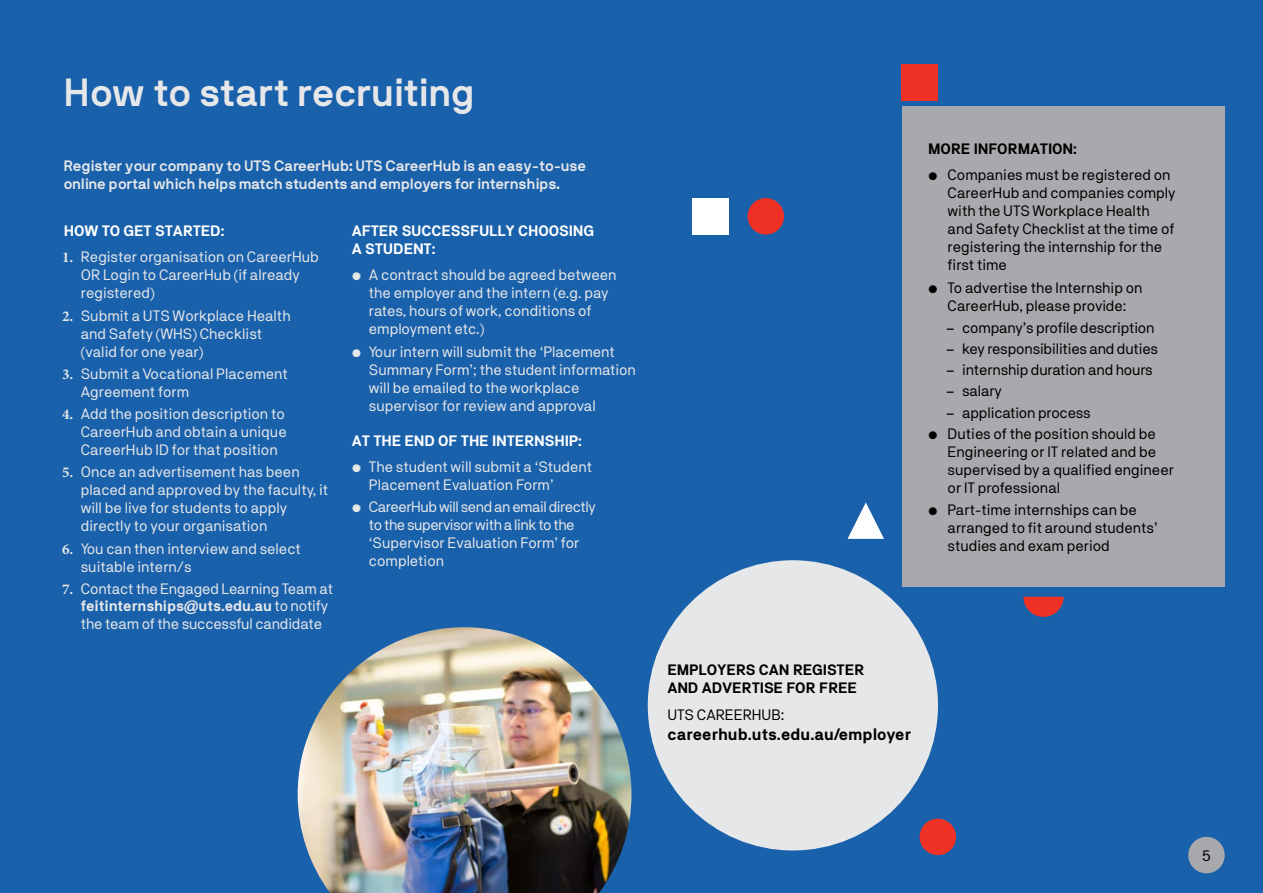
<style>
.page{position:relative;width:1263px;height:893px;background:#1a61ac}
.page>*{position:absolute;margin:0;border:0;box-sizing:border-box;transform-origin:0 0}
.t1{font:700 39px "NB International Pro";letter-spacing:-.005em;color:#e6e7e8}
.t2{font:700 16.5px "NB Akademie Std";color:#000}
.t3{font:15px/18px "NB Akademie Std";color:#e6e7e8}
.t4{font:15px/18px "NB Akademie Std";color:#000}
.t5{font:700 15px/18px "NB International Pro";color:#e6e7e8}
.t6{font:15px/18px "NB Akademie Std";letter-spacing:-.03em;color:#e6e7e8}
.t7{font:700 15px/18px "NB Akademie Std";letter-spacing:-.01em;color:#fff}
.t8{font:700 15px/18px "NB Akademie Std";letter-spacing:-.01em;color:#000}
.s1{font-family:"Minion Pro";font-weight:700}
.s2{font-weight:700}
.s3{font-family:"NB International Pro"}
</style>
<div class="page">
<div style="left:1188px;top:837px;width:37px;height:36px;background:#a7a9ac;border-radius:50%"></div>
<div style="left:902px;top:106px;width:323px;height:481px;background:#a7a9ac"></div>
<div style="left:648px;top:560px;width:290px;height:290px;background:#e6e7e8;border-radius:50%"></div>
<img style="left:298px;top:627px;width:333px;height:266px">
<svg style="left:1023px;top:597px;width:41px;height:20px"></svg>
<div style="left:901px;top:64px;width:37px;height:36px;background:#ee3124"></div>
<div style="left:747px;top:198px;width:37px;height:37px;background:#ee3124;border-radius:50%"></div>
<div style="left:692px;top:198px;width:36px;height:37px;background:#fff"></div>
<div style="left:919px;top:819px;width:37px;height:36px;background:#ee3124;border-radius:50%"></div>
<svg style="left:847px;top:502px;width:37px;height:37px"></svg>
<h1 class="t1" style="left:64px;top:70px;width:413px">How to start recruiting</h1>
<p class="t5" style="left:64px;top:157px;width:524px">Register your company to UTS CareerHub: UTS CareerHub is an easy-to-use online portal which helps match students and employers for internships.</p>
<p class="t7" style="left:64px;top:222px;width:162px">HOW TO GET STARTED:</p>
<p class="t3" style="left:81px;top:248px;width:240px;text-indent:-19px"><span class="s1">1.</span> Register organisation on CareerHub<br>OR Login to CareerHub (if already registered)</p>
<p class="t3" style="left:81px;top:306px;width:211px;text-indent:-19px"><span class="s1">2.</span> Submit a UTS Workplace Health and Safety (WHS) Checklist (valid for one year)</p>
<p class="t3" style="left:81px;top:364px;width:209px;text-indent:-19px"><span class="s1">3.</span> Submit a Vocational Placement<br>Agreement form</p>
<p class="t3" style="left:81px;top:405px;width:207px;text-indent:-19px"><span class="s1">4.</span> Add the position description to<br>CareerHub and obtain a unique<br>CareerHub ID for that position</p>
<p class="t3" style="left:81px;top:463px;width:249px;text-indent:-19px"><span class="s1">5.</span> Once an advertisement has been placed and approved by the faculty, it will be live for students to apply directly to your organisation</p>
<p class="t3" style="left:81px;top:539px;width:222px;text-indent:-19px"><span class="s1">6.</span> You can then interview and select suitable intern/s</p>
<p class="t3" style="left:81px;top:580px;width:254px;line-height:17.5px;text-indent:-19px"><span class="s1">7.</span> Contact the Engaged Learning Team at <span class="s2">feitinternships@uts.edu.au</span> to notify the team of the successful candidate</p>
<p class="t7" style="left:352px;top:222px;width:244px">AFTER SUCCESSFULLY CHOOSING<br>A STUDENT:</p>
<p class="t3" style="left:369px;top:266px;width:249px;text-indent:-17px">• A contract should be agreed between the employer and the intern (e.g. pay rates, hours of work, conditions of employment etc.)</p>
<p class="t3" style="left:369px;top:342px;width:269px;text-indent:-17px">• Your intern will submit the ‘Placement Summary Form’; the student information will be emailed to the workplace supervisor for review and approval</p>
<p class="t7" style="left:352px;top:431px;width:232px">AT THE END OF THE INTERNSHIP:</p>
<p class="t3" style="left:369px;top:458px;width:225px;text-indent:-17px">• The student will submit a ‘Student<br>Placement Evaluation Form’</p>
<p class="t6" style="left:369px;top:498px;width:228px;text-indent:-17px">• CareerHub will send an email directly to the supervisor with a link to the ‘Supervisor Evaluation Form’ for completion</p>
<p class="t8" style="left:928px;top:139px;width:150px">MORE INFORMATION:</p>
<p class="t4" style="left:947px;top:166px;width:230px;text-indent:-20px">• Companies must be registered on<br>CareerHub and companies comply with the UTS Workplace Health and Safety Checklist at the time of registering the internship for the first time</p>
<p class="t4" style="left:928px;top:278px;width:216px;text-align:center">• To advertise the Internship on<br>CareerHub, please provide:</p>
<p class="t4" style="left:945px;top:318px;width:211px"><span class="s3">–</span> company’s profile description</p>
<p class="t4" style="left:945px;top:340px;width:214px"><span class="s3">–</span> key responsibilities and duties</p>
<p class="t4" style="left:945px;top:361px;width:209px"><span class="s3">–</span> internship duration and hours</p>
<p class="t4" style="left:945px;top:382px;width:58px"><span class="s3">–</span> salary</p>
<p class="t4" style="left:945px;top:403px;width:147px"><span class="s3">–</span> application process</p>
<p class="t4" style="left:947px;top:424px;width:228px;text-indent:-20px">• Duties of the position should be<br>Engineering or IT related and be supervised by a qualified engineer or IT professional</p>
<p class="t4" style="left:947px;top:501px;width:212px;text-indent:-20px">• Part-time internships can be arranged to fit around students’ studies and exam period</p>
<p class="t8" style="left:667px;top:661px;width:198px">EMPLOYERS CAN REGISTER<br>AND ADVERTISE FOR FREE</p>
<p class="t4" style="left:667px;top:705px;width:118px">UTS CAREERHUB:</p>
<p class="t2" style="left:667px;top:724px;width:245px">careerhub.uts.edu.au/employer</p>
<p class="t4" style="left:1202px;top:847px;width:10px">5</p>
</div>
